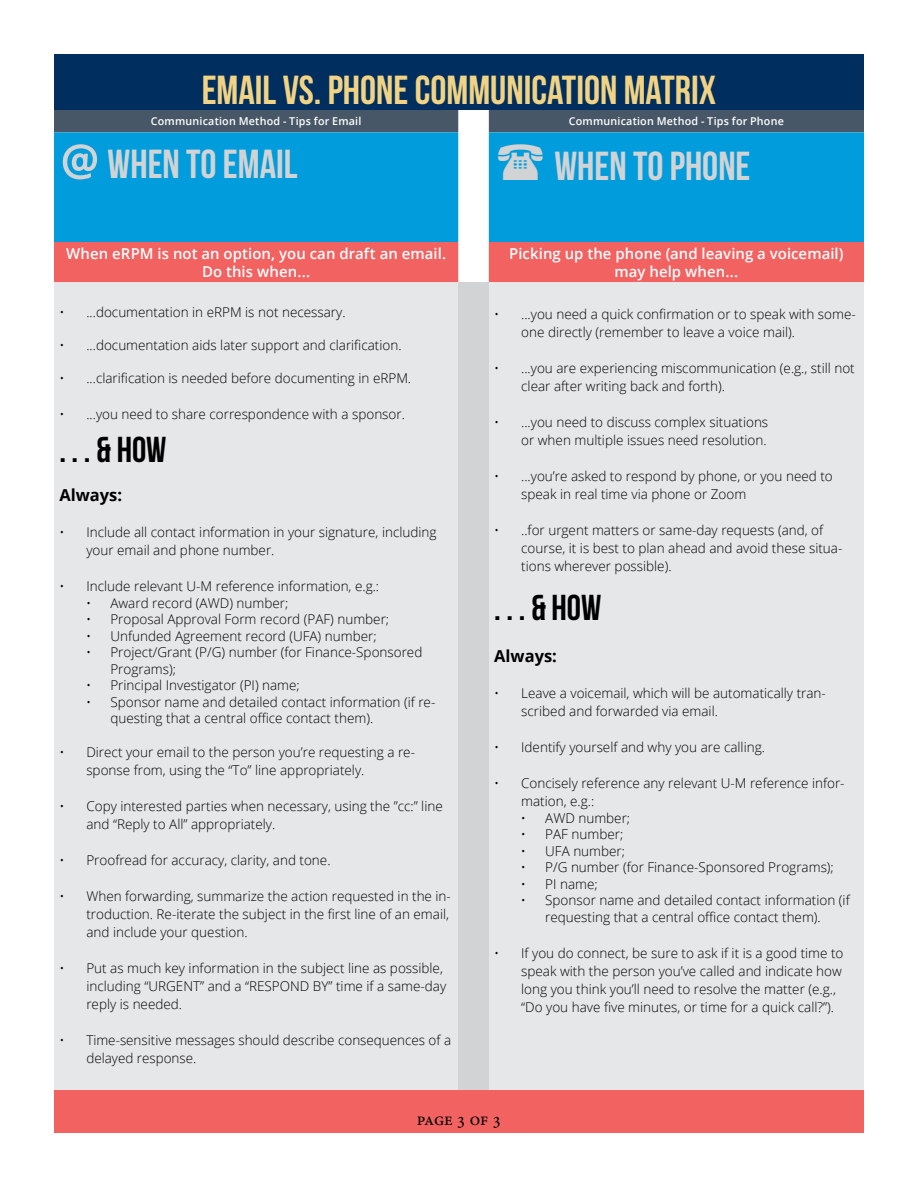
<style>
.page{position:relative;width:918px;height:1188px;background:#fff}
.page>*{position:absolute;margin:0;border:0;box-sizing:border-box;transform-origin:0 0}
.t1{font:40.5px "Bebas Neue";color:#f2d384}
.t2{font:40.5px "Bebas Neue";color:#d1d3d4}
.t3{font:36px "Bebas Neue";color:#000}
.t4{font:18px "Minion Pro";letter-spacing:-.01em;color:#000}
.t5{font:700 16.5px "Open Sans";color:#000}
.t6{font:600 15px/18px "Open Sans";letter-spacing:.005em;color:#fff;text-align:center}
.t7{font:300 13.5px/18px "Open Sans";color:#000}
.t8{font:600 10.8px "Open Sans";letter-spacing:.02em;color:#fff}
.s1{font-family:"Modern Pictograms";font-size:54px}
</style>
<div class="page">
<div style="left:54px;top:110px;width:810px;height:22px;background:#475767"></div>
<div style="left:54px;top:132px;width:810px;height:110px;background:#009cdc"></div>
<div style="left:54px;top:242px;width:810px;height:40px;background:#f16261"></div>
<div style="left:54px;top:282px;width:810px;height:808px;background:#e6e7e8"></div>
<div style="left:458px;top:282px;width:31px;height:810px;background:#d1d3d4"></div>
<div style="left:54px;top:1090px;width:810px;height:43px;background:#f16261"></div>
<div style="left:54px;top:54px;width:810px;height:56px;background:#002e5e"></div>
<div style="left:498px;top:143px;width:45px;height:37px;background:#009cdc"></div>
<h1 class="t1" style="left:202px;top:68px;width:516px">EMAIL vs. PHONE COMMUNICATION MATRIX</h1>
<p class="t8" style="left:151px;top:114px;width:212px">Communication Method - Tips for Email</p>
<p class="t8" style="left:569px;top:114px;width:217px">Communication Method - Tips for Phone</p>
<h1 class="t2" style="left:59px;top:142px;width:240px"><span class="s1">@</span> WHEN TO EMAIL</h1>
<h1 class="t2" style="left:554px;top:143px;width:198px">WHEN TO PHONE</h1>
<p class="t6" style="left:66px;top:244px;width:381px">When eRPM is not an option, you can draft an email.<br>Do this when...</p>
<p class="t6" style="left:509px;top:244px;width:336px">Picking up the phone (and leaving a voicemail) may help when...</p>
<p class="t7" style="left:59px;top:303px;width:288px">• ...documentation in eRPM is not necessary.</p>
<p class="t7" style="left:59px;top:336px;width:344px">• ...documentation aids later support and clarification.</p>
<p class="t7" style="left:59px;top:369px;width:353px">• ...clarification is needed before documenting in eRPM.</p>
<p class="t7" style="left:59px;top:405px;width:347px">• ...you need to share correspondence with a sponsor.</p>
<h2 class="t3" style="left:59px;top:430px;width:109px">. . . &amp; HOW</h2>
<p class="t5" style="left:59px;top:484px;width:64px">Always:</p>
<p class="t7" style="left:86px;top:523px;width:352px;text-indent:-27px">• Include all contact information in your signature, including your email and phone number.</p>
<p class="t7" style="left:59px;top:577px;width:321px">• Include relevant U-M reference information, e.g.:</p>
<p class="t7" style="left:86px;top:593px;width:204px">• Award record (AWD) number;</p>
<p class="t7" style="left:86px;top:610px;width:305px">• Proposal Approval Form record (PAF) number;</p>
<p class="t7" style="left:86px;top:626px;width:292px">• Unfunded Agreement record (UFA) number;</p>
<p class="t7" style="left:110px;top:644px;width:314px;line-height:16.5px;text-indent:-24px">• Project/Grant (P/G) number (for Finance-Sponsored<br>Programs);</p>
<p class="t7" style="left:86px;top:676px;width:215px">• Principal Investigator (PI) name;</p>
<p class="t7" style="left:110px;top:693px;width:326px;line-height:16.5px;text-indent:-24px">• Sponsor name and detailed contact information (if re&shy;questing that a central office contact them).</p>
<p class="t7" style="left:86px;top:743px;width:330px;text-indent:-27px">• Direct your email to the person you’re requesting a re&shy;sponse from, using the “To” line appropriately.</p>
<p class="t7" style="left:86px;top:797px;width:358px;text-indent:-27px">• Copy interested parties when necessary, using the ”cc:” line and “Reply to All” appropriately.</p>
<p class="t7" style="left:59px;top:851px;width:273px">• Proofread for accuracy, clarity, and tone.</p>
<p class="t7" style="left:86px;top:887px;width:366px;text-indent:-27px">• When forwarding, summarize the action requested in the in&shy;troduction. Re-iterate the subject in the first line of an email, and include your question.</p>
<p class="t7" style="left:86px;top:959px;width:361px;text-indent:-27px">• Put as much key information in the subject line as possible, including “URGENT” and a “RESPOND BY” time if a same-day reply is needed.</p>
<p class="t7" style="left:86px;top:1031px;width:366px;text-indent:-27px">• Time-sensitive messages should describe consequences of a delayed response.</p>
<p class="t7" style="left:521px;top:305px;width:336px;text-indent:-27px">• ...you need a quick confirmation or to speak with some&shy;one directly (remember to leave a voice mail).</p>
<p class="t7" style="left:521px;top:359px;width:335px;text-indent:-27px">• ...you are experiencing miscommunication (e.g., still not clear after writing back and forth).</p>
<p class="t7" style="left:494px;top:413px;width:276px;text-align:right">• ...you need to discuss complex situations or when multiple issues need resolution.</p>
<p class="t7" style="left:521px;top:467px;width:313px;text-indent:-27px">• ...you’re asked to respond by phone, or you need to speak in real time via phone or Zoom</p>
<p class="t7" style="left:521px;top:521px;width:323px;text-indent:-27px">• ..for urgent matters or same-day requests (and, of course, it is best to plan ahead and avoid these situa&shy;tions wherever possible).</p>
<h2 class="t3" style="left:494px;top:588px;width:109px">. . . &amp; HOW</h2>
<p class="t5" style="left:494px;top:645px;width:64px">Always:</p>
<p class="t7" style="left:521px;top:684px;width:306px;text-indent:-27px">• Leave a voicemail, which will be automatically tran&shy;scribed and forwarded via email.</p>
<p class="t7" style="left:494px;top:738px;width:272px">• Identify yourself and why you are calling.</p>
<p class="t7" style="left:521px;top:774px;width:325px;text-indent:-27px">• Concisely reference any relevant U-M reference infor&shy;mation, e.g.:</p>
<p class="t7" style="left:521px;top:808px;width:111px">• AWD number;</p>
<p class="t7" style="left:521px;top:825px;width:104px">• PAF number;</p>
<p class="t7" style="left:521px;top:841px;width:106px">• UFA number;</p>
<p class="t7" style="left:521px;top:858px;width:314px">• P/G number (for Finance-Sponsored Programs);</p>
<p class="t7" style="left:521px;top:874px;width:78px">• PI name;</p>
<p class="t7" style="left:521px;top:892px;width:330px;line-height:16.5px;text-align:center">• Sponsor name and detailed contact information (if requesting that a central office contact them).</p>
<p class="t7" style="left:521px;top:943px;width:324px;text-indent:-27px">• If you do connect, be sure to ask if it is a good time to speak with the person you’ve called and indicate how long you think you’ll need to resolve the matter (e.g., “Do you have five minutes, or time for a quick call?”).</p>
<h3 class="t4" style="left:417px;top:1107px;width:86px">Page 3 of 3</h3>
</div>
